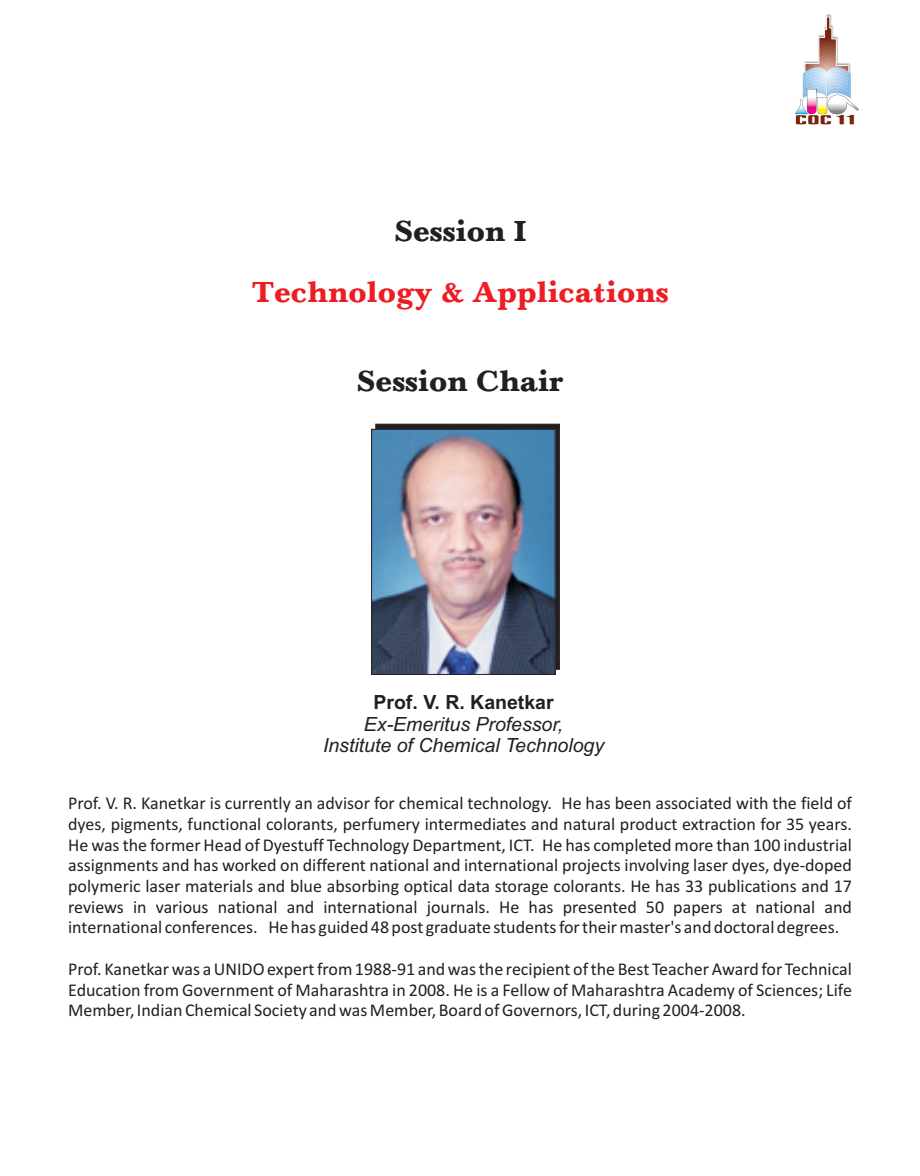
<style>
.page{position:relative;width:920px;height:1176px;background:#fff}
.page>*{position:absolute;margin:0;border:0;box-sizing:border-box;transform-origin:0 0}
.t1{font:700 30px "Baskerville";color:#ee1d23}
.t2{font:700 30px "Baskerville";color:#231f20}
.t3{font:italic 19.5px/21.8px "Arial";color:#231f20;text-align:center}
.t4{font:700 19.5px "Arial";color:#231f20}
.t5{font:18px/20.7px "Calibri";color:#231f20;text-align:justify}
</style>
<div class="page">
<img style="left:825px;top:15px;width:7px;height:2px">
<svg style="left:795px;top:17px;width:64px;height:108px"></svg>
<svg style="left:375px;top:423px;width:185px;height:246px;fill:#231f20"></svg>
<img style="left:373px;top:431px;width:180px;height:241px">
<div style="left:371px;top:429px;width:184px;height:245px;border:1px solid #231f20"></div>
<h1 class="t2" style="left:394px;top:219px;width:134px">Session I</h1>
<h1 class="t1" style="left:252px;top:280px;width:418px">Technology &amp; Applications</h1>
<h1 class="t2" style="left:357px;top:369px;width:208px">Session Chair</h1>
<p class="t4" style="left:373px;top:694px;width:182px">Prof. V. R. Kanetkar</p>
<p class="t3" style="left:323px;top:714px;width:283px">Ex-Emeritus Professor,<br>Institute of Chemical Technology</p>
<p class="t5" style="left:68px;top:794px;width:785px">Prof. V. R. Kanetkar is currently an advisor for chemical technology. He has been associated with the field of dyes, pigments, functional colorants, perfumery intermediates and natural product extraction for 35 years.<br>He was the former Head of Dyestuff Technology Department, ICT. He has completed more than 100 industrial assignments and has worked on different national and international projects involving laser dyes, dye-doped polymeric laser materials and blue absorbing optical data storage colorants. He has 33 publications and 17 reviews in various national and international journals. He has presented 50 papers at national and international conferences. He has guided 48 post graduate students for their master's and doctoral degrees.</p>
<p class="t5" style="left:68px;top:959px;width:785px">Prof. Kanetkar was a UNIDO expert from 1988-91 and was the recipient of the Best Teacher Award for Technical Education from Government of Maharashtra in 2008. He is a Fellow of Maharashtra Academy of Sciences; Life Member, Indian Chemical Society and was Member, Board of Governors, ICT, during 2004-2008.</p>
</div>
